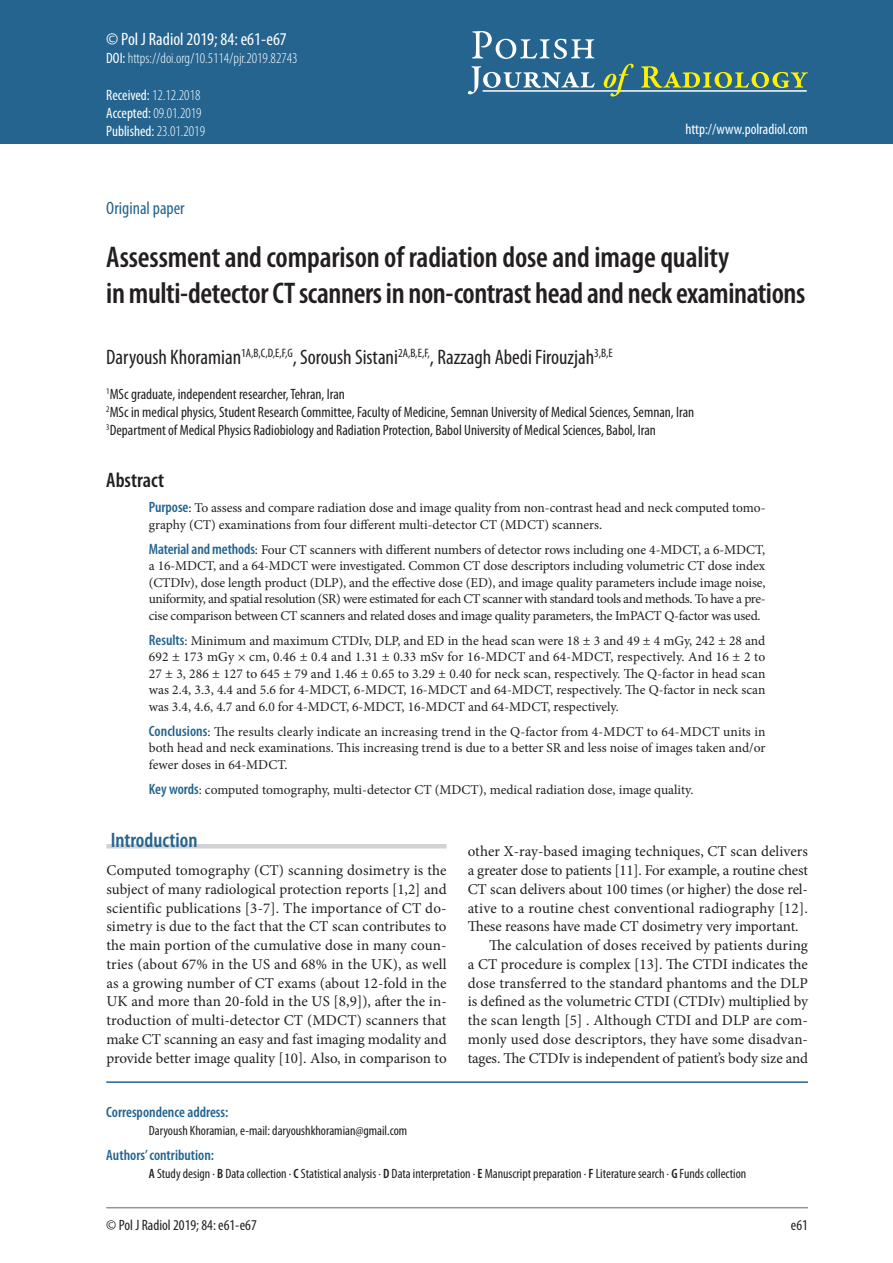
<style>
.page{position:relative;width:893px;height:1263px;background:#fff}
.page>*{position:absolute;margin:0;border:0;box-sizing:border-box;transform-origin:0 0}
.t1{font:600 condensed 30px/36px "Myriad Pro";letter-spacing:-.015em;color:#231f20}
.t2{font:condensed 21px "Myriad Pro";color:#231f20}
.t3{font:600 condensed 21px "Myriad Pro";color:#24648f}
.t4{font:600 condensed 21px "Myriad Pro";color:#231f20}
.t5{font:condensed 18px "Myriad Pro";color:#fff}
.t6{font:condensed 18px "Myriad Pro";color:#24648f}
.t7{font:15px/18.8px "Minion Pro";color:#231f20;text-align:justify}
.t8{font:condensed 15px/18px "Myriad Pro";color:#231f20}
.t9{font:300 condensed 15px/18px "Myriad Pro";color:#fff}
.t10{font:600 condensed 15px "Myriad Pro";color:#24648f}
.t11{font:condensed 15px "Myriad Pro";color:#fff}
.t12{font:13.5px/16.5px "Minion Pro";letter-spacing:-.005em;color:#231f20;text-align:justify}
.t13{font:condensed 13.5px "Myriad Pro";color:#231f20}
.s1{font-weight:400}
.s2{font-family:"Myriad Pro";font-weight:600;font-stretch:condensed;font-size:15px;color:#24648f}
.s3{font-weight:600}
</style>
<div class="page">
<hr style="left:106px;top:1207px;width:702px;height:1px;background:#939598">
<div style="left:0;top:0;width:893px;height:144px;background:#24648f"></div>
<svg style="left:472px;top:31px;width:122px;height:28px"></svg>
<svg style="left:468px;top:66px;width:127px;height:28px"></svg>
<hr style="left:483px;top:90px;width:324px;height:2px;background:#fff">
<svg style="left:604px;top:64px;width:30px;height:33px"></svg>
<svg style="left:641px;top:66px;width:167px;height:22px"></svg>
<hr style="left:106px;top:1081px;width:702px;height:2px;background:#24648f">
<hr style="left:106px;top:844px;width:341px;height:4px;background:#d1d2d4">
<h3 class="t5" style="left:106px;top:28px;width:182px">© Pol J Radiol 2019; 84: e61-e67</h3>
<p class="t9" style="left:106px;top:48px;width:193px"><span class="s1">DOI:</span> https://doi.org/10.5114/pjr.2019.82743</p>
<p class="t9" style="left:106px;top:86px;width:100px"><span class="s1">Received:</span> 12.12.2018<br><span class="s1">Accepted:</span> 09.01.2019<br><span class="s1">Published:</span> 23.01.2019</p>
<p class="t11" style="left:685px;top:120px;width:124px">http://www.polradiol.com</p>
<h3 class="t6" style="left:106px;top:197px;width:80px">Original paper</h3>
<h1 class="t1" style="left:106px;top:238px;width:700px">Assessment and comparison of radiation dose and image quality<br>in multi-detector CT scanners in non-contrast head and neck examinations</h1>
<h2 class="t2" style="left:106px;top:344px;width:508px">Daryoush Khoramian<sup>1A,B,C,D,E,F,G</sup>, Soroush Sistani<sup>2A,B,E,F,</sup>, Razzagh Abedi Firouzjah<sup>3,B,E</sup></h2>
<p class="t8" style="left:106px;top:384px;width:590px"><sup>1</sup>MSc graduate, independent researcher, Tehran, Iran<br><sup>2</sup>MSc in medical physics, Student Research Committee, Faculty of Medicine, Semnan University of Medical Sciences, Semnan, Iran<br><sup>3</sup>Department of Medical Physics Radiobiology and Radiation Protection, Babol University of Medical Sciences, Babol, Iran</p>
<h2 class="t4" style="left:106px;top:467px;width:59px">Abstract</h2>
<p class="t12" style="left:149px;top:500px;width:617px"><span class="s2">Purpose</span>: To assess and compare radiation dose and image quality from non-contrast head and neck computed tomo&shy;graphy (CT) examinations from four different multi-detector CT (MDCT) scanners.</p>
<p class="t12" style="left:149px;top:541px;width:618px"><span class="s2">Material and methods</span>: Four CT scanners with different numbers of detector rows including one 4-MDCT, a 6-MDCT, a 16-MDCT, and a 64-MDCT were investigated. Common CT dose descriptors including volumetric CT dose index (CTDIv), dose length product (DLP), and the effective dose (ED), and image quality parameters include image noise, uniformity, and spatial resolution (SR) were estimated for each CT scanner with standard tools and methods. To have a pre&shy;cise comparison between CT scanners and related doses and image quality parameters, the ImPACT Q-factor was used.</p>
<p class="t12" style="left:149px;top:632px;width:618px"><span class="s2">Results</span>: Minimum and maximum CTDIv, DLP, and ED in the head scan were 18 ± 3 and 49 ± 4 mGy, 242 ± 28 and 692 ± 173 mGy × cm, 0.46 ± 0.4 and 1.31 ± 0.33 mSv for 16-MDCT and 64-MDCT, respectively. And 16 ± 2 to 27 ± 3, 286 ± 127 to 645 ± 79 and 1.46 ± 0.65 to 3.29 ± 0.40 for neck scan, respectively. The Q-factor in head scan was 2.4, 3.3, 4.4 and 5.6 for 4-MDCT, 6-MDCT, 16-MDCT and 64-MDCT, respectively. The Q-factor in neck scan was 3.4, 4.6, 4.7 and 6.0 for 4-MDCT, 6-MDCT, 16-MDCT and 64-MDCT, respectively.</p>
<p class="t12" style="left:149px;top:723px;width:618px"><span class="s2">Conclusions</span>: The results clearly indicate an increasing trend in the Q-factor from 4-MDCT to 64-MDCT units in both head and neck examinations. This increasing trend is due to a better SR and less noise of images taken and/or fewer doses in 64-MDCT.</p>
<p class="t12" style="left:149px;top:781px;width:546px"><span class="s2">Key words</span>: computed tomography, multi-detector CT (MDCT), medical radiation dose, image quality.</p>
<h2 class="t3" style="left:111px;top:827px;width:88px">Introduction</h2>
<p class="t7" style="left:106px;top:861px;width:342px">Computed tomography (CT) scanning dosimetry is the subject of many radiological protection reports [1,2] and scientific publications [3-7]. The importance of CT do&shy;simetry is due to the fact that the CT scan contributes to the main portion of the cumulative dose in many coun&shy;tries (about 67% in the US and 68% in the UK), as well as a growing number of CT exams (about 12-fold in the UK and more than 20-fold in the US [8,9]), after the in&shy;troduction of multi-detector CT (MDCT) scanners that make CT scanning an easy and fast imaging modality and provide better image quality [10]. Also, in comparison to</p>
<p class="t7" style="left:468px;top:842px;width:342px">other X-ray-based imaging techniques, CT scan delivers</p>
<p class="t7" style="left:468px;top:861px;width:342px">a greater dose to patients [11]. For example, a routine chest</p>
<p class="t7" style="left:468px;top:880px;width:342px">CT scan delivers about 100 times (or higher) the dose rel-</p>
<p class="t7" style="left:468px;top:898px;width:342px">ative to a routine chest conventional radiography [12].</p>
<p class="t7" style="left:468px;top:917px;width:332px">These reasons have made CT dosimetry very important.</p>
<p class="t7" style="left:489px;top:936px;width:320px">The calculation of doses received by patients during</p>
<p class="t7" style="left:468px;top:955px;width:342px">a CT procedure is complex [13]. The CTDI indicates the</p>
<p class="t7" style="left:468px;top:973px;width:342px">dose transferred to the standard phantoms and the DLP</p>
<p class="t7" style="left:468px;top:992px;width:342px">is defined as the volumetric CTDI (CTDIv) multiplied by</p>
<p class="t7" style="left:468px;top:1011px;width:342px">the scan length [5] . Although CTDI and DLP are com-</p>
<p class="t7" style="left:468px;top:1030px;width:342px">monly used dose descriptors, they have some disadvan-</p>
<p class="t7" style="left:468px;top:1048px;width:342px">tages. The CTDIv is independent of patient’s body size and</p>
<p class="t10" style="left:106px;top:1103px;width:124px">Correspondence address:</p>
<p class="t13" style="left:149px;top:1122px;width:260px">Daryoush Khoramian, e-mail: daryoushkhoramian@gmail.com</p>
<p class="t10" style="left:106px;top:1146px;width:109px">Authors’ contribution:</p>
<p class="t13" style="left:149px;top:1165px;width:599px"><span class="s3">A</span> Study design ∙ <span class="s3">B</span> Data collection ∙ <span class="s3">C</span> Statistical analysis ∙ <span class="s3">D</span> Data interpretation ∙ <span class="s3">E</span> Manuscript preparation ∙ <span class="s3">F</span> Literature search ∙ <span class="s3">G</span> Funds collection</p>
<p class="t8" style="left:106px;top:1216px;width:152px">© Pol J Radiol 2019; 84: e61-e67</p>
<p class="t8" style="left:791px;top:1216px;width:18px">e61</p>
</div>
